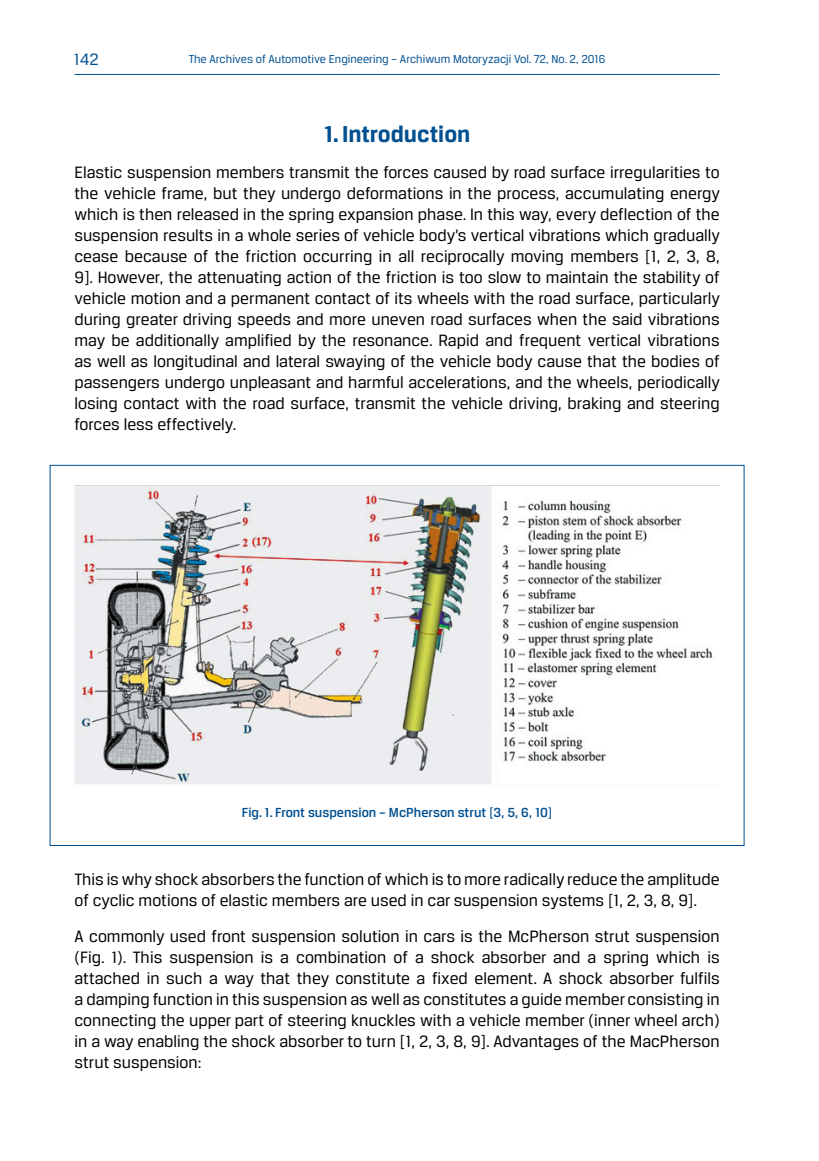
<style>
.page{position:relative;width:819px;height:1161px;background:#fff}
.page>*{position:absolute;margin:0;border:0;box-sizing:border-box;transform-origin:0 0}
.podrozdz_ang{font:700 24.5px "Breuer Text";color:#005091}
.podstawowy_ang{font:17.5px/21px "Breuer Text";color:#000;text-align:justify}
.podst_ang{font:17.5px "Breuer Text";color:#005091}
.podpisy_ilustracji_a{font:500 14px "Breuer Text";color:#005091}
.t1{font:12.25px "Breuer Text";color:#005091}
</style>
<div class="page">
<hr style="left:74px;top:74px;width:645px;height:1px;background:#005091">
<img style="left:74px;top:485px;width:645px;height:299px">
<p class="podst_ang" style="left:74px;top:50px;width:26px">142</p>
<p class="t1" style="left:189px;top:52px;width:418px">The Archives of Automotive Engineering – Archiwum Motoryzacji Vol. 72, No. 2, 2016</p>
<p class="podrozdz_ang" style="left:324px;top:121px;width:148px">1. Introduction</p>
<p class="podstawowy_ang" style="left:74px;top:162px;width:647px">Elastic suspension members transmit the forces caused by road surface irregularities to the vehicle frame, but they undergo deformations in the process, accumulating energy which is then released in the spring expansion phase. In this way, every deflection of the suspension results in a whole series of vehicle body’s vertical vibrations which gradually cease because of the friction occurring in all reciprocally moving members [1, 2, 3, 8, 9]. However, the attenuating action of the friction is too slow to maintain the stability of vehicle motion and a permanent contact of its wheels with the road surface, particularly during greater driving speeds and more uneven road surfaces when the said vibrations may be additionally amplified by the resonance. Rapid and frequent vertical vibrations as well as longitudinal and lateral swaying of the vehicle body cause that the bodies of passengers undergo unpleasant and harmful accelerations, and the wheels, periodically losing contact with the road surface, transmit the vehicle driving, braking and steering forces less effectively.</p>
<p class="podpisy_ilustracji_a" style="left:242px;top:805px;width:312px">Fig. 1. Front suspension – McPherson strut [3, 5, 6, 10]</p>
<p class="podstawowy_ang" style="left:74px;top:868px;width:646px">This is why shock absorbers the function of which is to more radically reduce the amplitude of cyclic motions of elastic members are used in car suspension systems [1, 2, 3, 8, 9].</p>
<p class="podstawowy_ang" style="left:74px;top:925px;width:646px">A commonly used front suspension solution in cars is the McPherson strut suspension (Fig. 1). This suspension is a combination of a shock absorber and a spring which is attached in such a way that they constitute a fixed element. A shock absorber fulfils a damping function in this suspension as well as constitutes a guide member consisting in connecting the upper part of steering knuckles with a vehicle member (inner wheel arch) in a way enabling the shock absorber to turn [1, 2, 3, 8, 9]. Advantages of the MacPherson strut suspension:</p>
</div>
